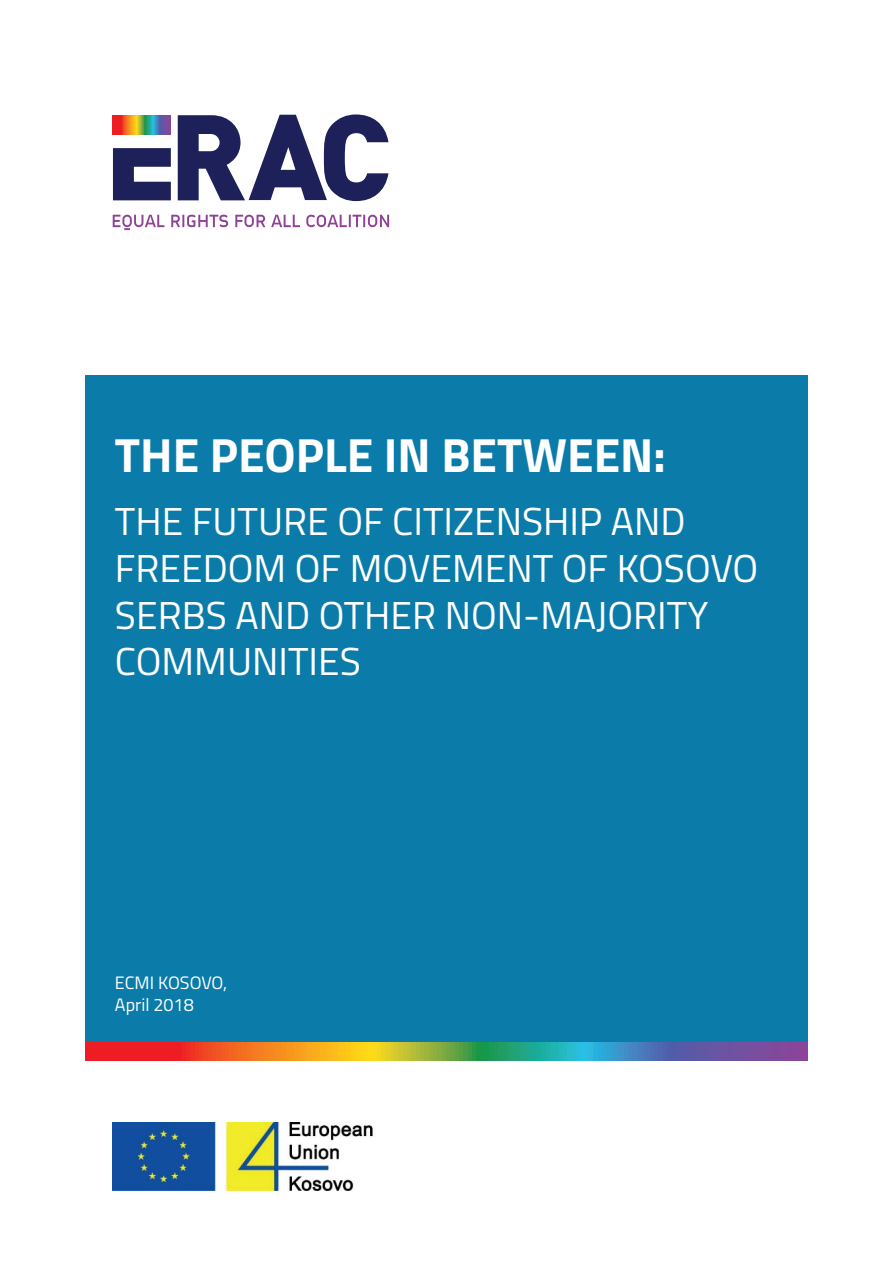
<style>
.page{position:relative;width:893px;height:1263px;background:#fff}
.page>*{position:absolute;margin:0;border:0;box-sizing:border-box;transform-origin:0 0}
.t1{font:700 48px "Titillium";color:#fff}
.t2{font:39px/46.8px "Titillium";color:#fff}
.t3{font:18px/21.6px "Titillium";color:#fff}
</style>
<div class="page">
<div style="left:85px;top:375px;width:723px;height:667px;background:#0b7ca9"></div>
<svg style="left:113px;top:148px;width:58px;height:52px"></svg>
<svg style="left:113px;top:215px;width:51px;height:15px"></svg>
<svg style="left:171px;top:215px;width:57px;height:12px"></svg>
<svg style="left:235px;top:215px;width:30px;height:12px"></svg>
<svg style="left:271px;top:215px;width:29px;height:12px"></svg>
<svg style="left:306px;top:215px;width:83px;height:12px"></svg>
<svg style="left:178px;top:114px;width:210px;height:87px"></svg>
<svg style="left:113px;top:115px;width:58px;height:19px"></svg>
<svg style="left:85px;top:1042px;width:723px;height:19px;background:#997b60"></svg>
<img style="left:113px;top:1123px;width:260px;height:67px">
<p class="t1" style="left:115px;top:419px;width:552px">THE PEOPLE IN BETWEEN:</p>
<p class="t2" style="left:115px;top:496px;width:645px">THE FUTURE OF CITIZENSHIP AND<br>FREEDOM OF MOVEMENT OF KOSOVO<br>SERBS AND OTHER NON-MAJORITY<br>COMMUNITIES</p>
<p class="t3" style="left:115px;top:971px;width:114px">ECMI KOSOVO,<br>April 2018</p>
</div>
